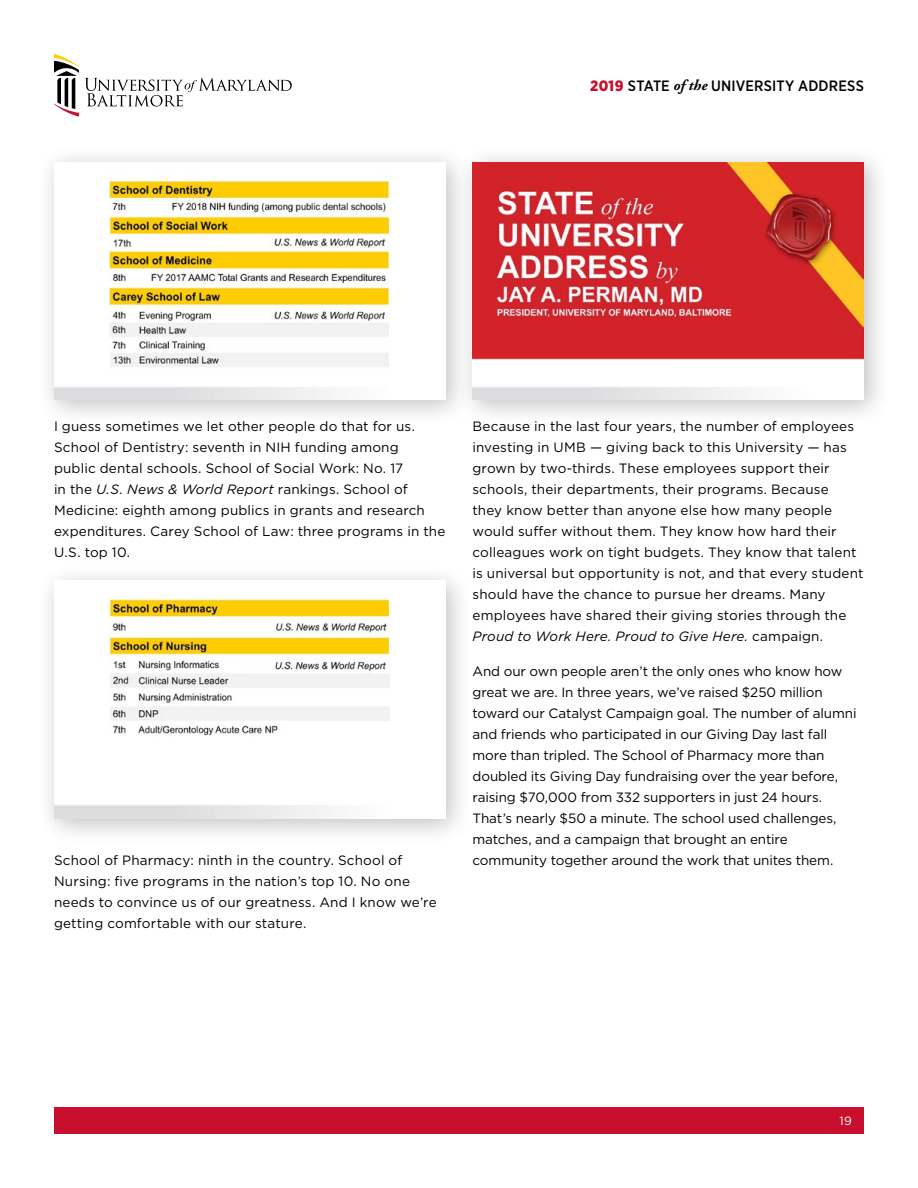
<style>
.page{position:relative;width:918px;height:1188px;background:#fff}
.page>*{position:absolute;margin:0;border:0;box-sizing:border-box;transform-origin:0 0}
.t1{font:500 15px "Gotham Narrow";letter-spacing:.01em;color:#000}
.t2{font:13.5px/21px "Gotham";letter-spacing:.005em;color:#000}
.t3{font:12px "Gotham";color:#fff}
.s1{font-weight:900;color:#c8102e}
.s2{font-family:"Adobe Garamond Pro";font-weight:700;font-style:italic}
.s3{font-style:italic}
</style>
<div class="page">
<div style="left:54px;top:1107px;width:810px;height:27px;background:#c8102e"></div>
<svg style="left:54px;top:54px;width:25px;height:63px"></svg>
<svg style="left:85px;top:78px;width:207px;height:29px"></svg>
<div style="left:36px;top:144px;width:437px;height:283px;background:#000;opacity:.25"></div>
<img style="left:54px;top:162px;width:392px;height:238px">
<div style="left:455px;top:144px;width:436px;height:283px;background:#000;opacity:.25"></div>
<img style="left:472px;top:162px;width:392px;height:238px">
<div style="left:36px;top:563px;width:437px;height:283px;background:#000;opacity:.25"></div>
<img style="left:54px;top:580px;width:392px;height:238px">
<p class="t1" style="left:590px;top:76px;width:275px"><span class="s1">2019</span> STATE <span class="s2">of the</span> UNIVERSITY ADDRESS</p>
<p class="t2" style="left:54px;top:415px;width:393px">I guess sometimes we let other people do that for us.<br>School of Dentistry: seventh in NIH funding among<br>public dental schools. School of Social Work: No. 17<br>in the <span class="s3">U.S. News &amp; World Report</span> rankings. School of Medicine: eighth among publics in grants and research expenditures. Carey School of Law: three programs in the U.S. top 10.</p>
<p class="t2" style="left:54px;top:849px;width:384px">School of Pharmacy: ninth in the country. School of Nursing: five programs in the nation’s top 10. No one needs to convince us of our greatness. And I know we’re getting comfortable with our stature.</p>
<p class="t2" style="left:472px;top:415px;width:393px">Because in the last four years, the number of employees investing in UMB — giving back to this University — has grown by two-thirds. These employees support their schools, their departments, their programs. Because<br>they know better than anyone else how many people would suffer without them. They know how hard their colleagues work on tight budgets. They know that talent is universal but opportunity is not, and that every student should have the chance to pursue her dreams. Many employees have shared their giving stories through the <span class="s3">Proud to Work Here. Proud to Give Here.</span> campaign.</p>
<p class="t2" style="left:472px;top:660px;width:386px">And our own people aren’t the only ones who know how great we are. In three years, we’ve raised $250 million toward our Catalyst Campaign goal. The number of alumni and friends who participated in our Giving Day last fall more than tripled. The School of Pharmacy more than doubled its Giving Day fundraising over the year before, raising $70,000 from 332 supporters in just 24 hours.<br>That’s nearly $50 a minute. The school used challenges, matches, and a campaign that brought an entire community together around the work that unites them.</p>
<p class="t3" style="left:840px;top:1113px;width:14px">19</p>
</div>
